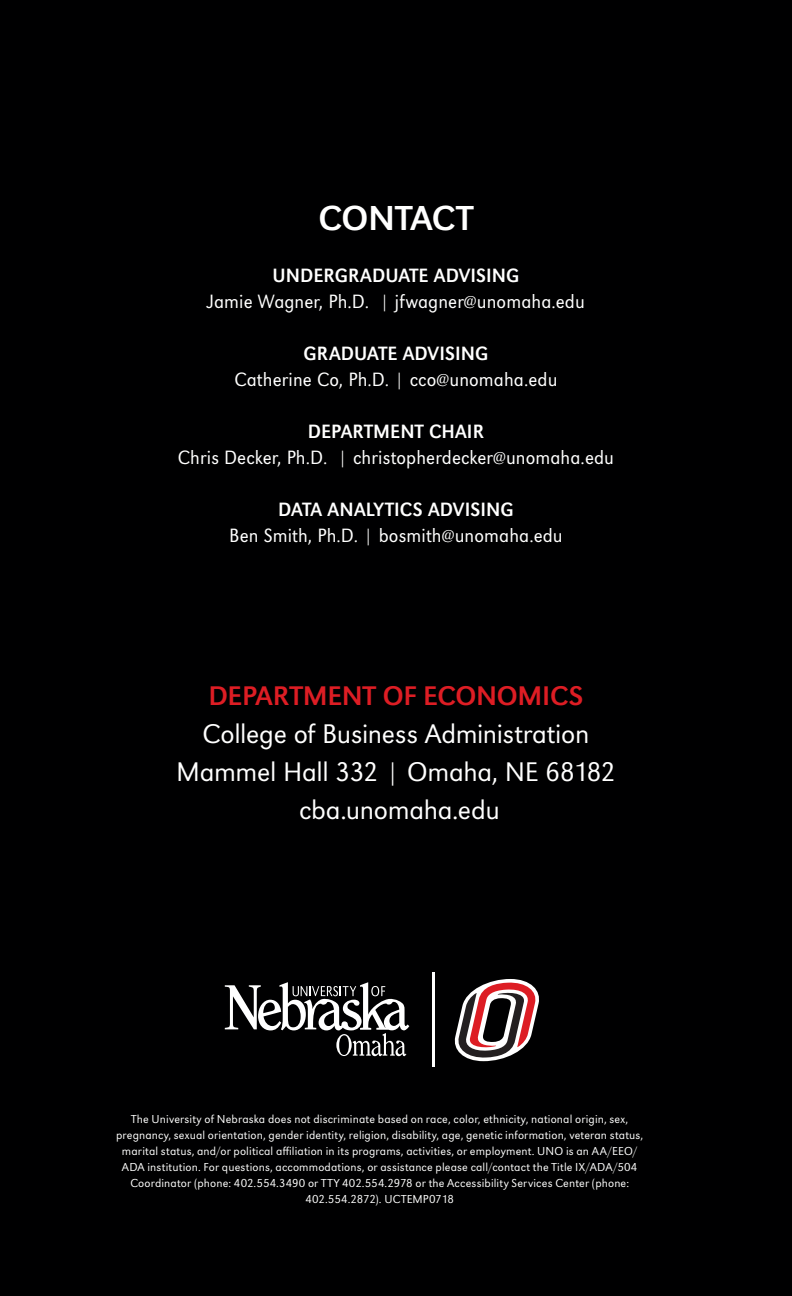
<style>
.page{position:relative;width:792px;height:1296px;background:#000001}
.page>*{position:absolute;margin:0;border:0;box-sizing:border-box;transform-origin:0 0}
.t1{font:36px "URW Grotesk";letter-spacing:-.01em;color:#fff}
.t2{font:300 28px/38px "URW Grotesk";letter-spacing:-.01em;color:#fff;text-align:center}
.t3{font:28px "URW Grotesk";letter-spacing:-.01em;color:#dd1d24}
.t4{font:300 20px "URW Grotesk Nar";letter-spacing:.005em;color:#fff}
.t5{font:20px "URW Grotesk Nar";letter-spacing:.005em;color:#fff}
.t6{font:300 12px/16px "URW Grotesk";letter-spacing:.01em;color:#fff;text-align:center}
</style>
<div class="page">
<svg style="left:225px;top:982px;width:184px;height:74px"></svg>
<hr style="left:432px;top:972px;width:3px;height:94px;background:#fff">
<svg style="left:454px;top:979px;width:85px;height:82px"></svg>
<h1 class="t1" style="left:319px;top:197px;width:156px">CONTACT</h1>
<h3 class="t5" style="left:273px;top:263px;width:248px">UNDERGRADUATE ADVISING</h3>
<h3 class="t4" style="left:207px;top:289px;width:379px">Jamie Wagner, Ph.D. | jfwagner@unomaha.edu</h3>
<h3 class="t5" style="left:304px;top:341px;width:186px">GRADUATE ADVISING</h3>
<h3 class="t4" style="left:235px;top:367px;width:324px">Catherine Co, Ph.D. | cco@unomaha.edu</h3>
<h3 class="t5" style="left:308px;top:419px;width:178px">DEPARTMENT CHAIR</h3>
<h3 class="t4" style="left:178px;top:445px;width:438px">Chris Decker, Ph.D. | christopherdecker@unomaha.edu</h3>
<h3 class="t5" style="left:278px;top:497px;width:237px">DATA ANALYTICS ADVISING</h3>
<h3 class="t4" style="left:229px;top:523px;width:335px">Ben Smith, Ph.D. | bosmith@unomaha.edu</h3>
<h2 class="t3" style="left:208px;top:680px;width:377px">DEPARTMENT OF ECONOMICS</h2>
<h2 class="t2" style="left:176px;top:715px;width:441px">College of Business Administration<br>Mammel Hall 332 | Omaha, NE 68182 cba.unomaha.edu</h2>
<p class="t6" style="left:116px;top:1111px;width:529px">The University of Nebraska does not discriminate based on race, color, ethnicity, national origin, sex, pregnancy, sexual orientation, gender identity, religion, disability, age, genetic information, veteran status, marital status, and/or political affiliation in its programs, activities, or employment. UNO is an AA/EEO/ ADA institution. For questions, accommodations, or assistance please call/contact the Title IX/ADA/504<br>Coordinator (phone: 402.554.3490 or TTY 402.554.2978 or the Accessibility Services Center (phone:<br>402.554.2872). UCTEMP0718</p>
</div>
